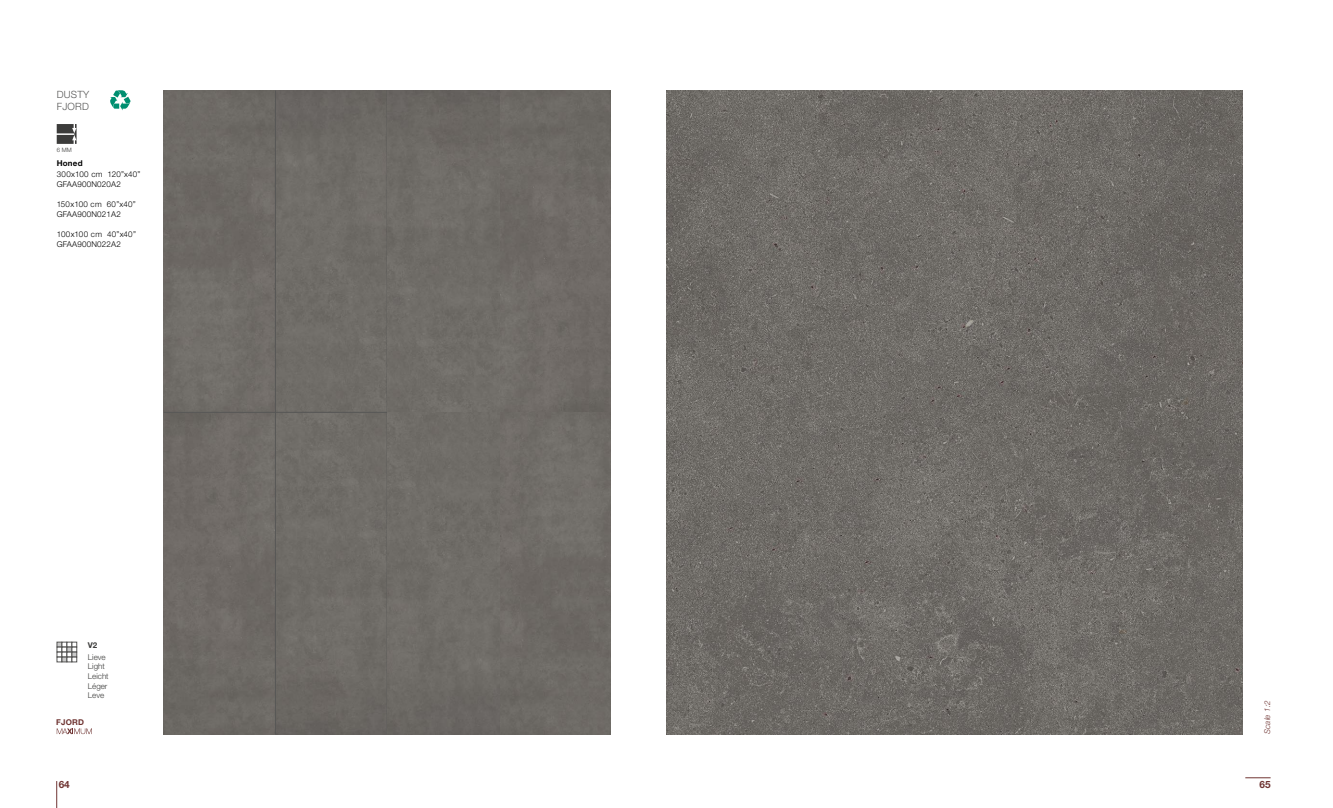
<style>
.page{position:relative;width:1333px;height:808px;background:#fff}
.page>*{position:absolute;margin:0;border:0;box-sizing:border-box;transform-origin:0 0}
.t1{font:300 10px/12px "Helvetica Neue LT Std";letter-spacing:.025em;color:#575756}
.t2{font:700 10px "Helvetica Neue LT Std";color:#6f3432}
.t3{font:300 8px/10px "Helvetica Neue LT Std";letter-spacing:.025em;color:#000}
.t4{font:300 8px/9.6px "Helvetica Neue LT Std";color:#3c3c3b}
.t5{font:italic 300 8px "Helvetica Neue LT Std";color:#6f3432}
.t6{font:700 8px "Helvetica Neue LT Std";letter-spacing:.025em;color:#000}
.t7{font:700 8px "Helvetica Neue LT Std";letter-spacing:.025em;color:#6f3432}
.t8{font:700 8px "Helvetica Neue LT Std";color:#3c3c3b}
.t9{font:300 6px "Helvetica Neue LT Std";color:#3c3c3b}
</style>
<div class="page">
<div style="left:164px;top:91px;width:447px;height:643px;background:#6e6b66"></div>
<svg style="left:110px;top:90px;width:20px;height:20px"></svg>
<svg style="left:57px;top:124px;width:20px;height:20px"></svg>
<hr style="left:275px;top:91px;width:1px;height:643px;background:#575756">
<hr style="left:499px;top:91px;width:1px;height:643px;background:#575756">
<hr style="left:387px;top:91px;width:1px;height:643px;background:#575756">
<hr style="left:164px;top:412px;width:447px;height:1px;background:#575756">
<svg style="left:57px;top:728px;width:35px;height:6px"></svg>
<svg style="left:57px;top:642px;width:20px;height:20px"></svg>
<img style="left:666px;top:91px;width:576px;height:643px">
<svg style="left:1245px;top:777px;width:25px;height:1px"></svg>
<svg style="left:57px;top:781px;width:1px;height:27px"></svg>
<p class="t1" style="left:57px;top:88px;width:34px">DUSTY<br>FJORD</p>
<p class="t9" style="left:57px;top:146px;width:16px">6 MM</p>
<p class="t6" style="left:57px;top:159px;width:27px">Honed</p>
<p class="t3" style="left:57px;top:168px;width:85px">300x100 cm 120”x40”<br>GFAA900N020A2</p>
<p class="t3" style="left:57px;top:198px;width:81px">150x100 cm 60”x40”<br>GFAA900N021A2</p>
<p class="t3" style="left:57px;top:228px;width:81px">100x100 cm 40”x40”<br>GFAA900N022A2</p>
<p class="t8" style="left:88px;top:640px;width:11px">V2</p>
<p class="t4" style="left:88px;top:652px;width:22px">Lieve<br>Light<br>Leicht<br>Léger<br>Leve</p>
<p class="t7" style="left:56px;top:717px;width:29px">FJORD</p>
<p class="t5" style="left:1262px;top:734px;width:35px;rotate:-90deg">Scale 1:2</p>
<p class="t2" style="left:59px;top:778px;width:13px">64</p>
<p class="t2" style="left:1259px;top:778px;width:13px">65</p>
</div>
